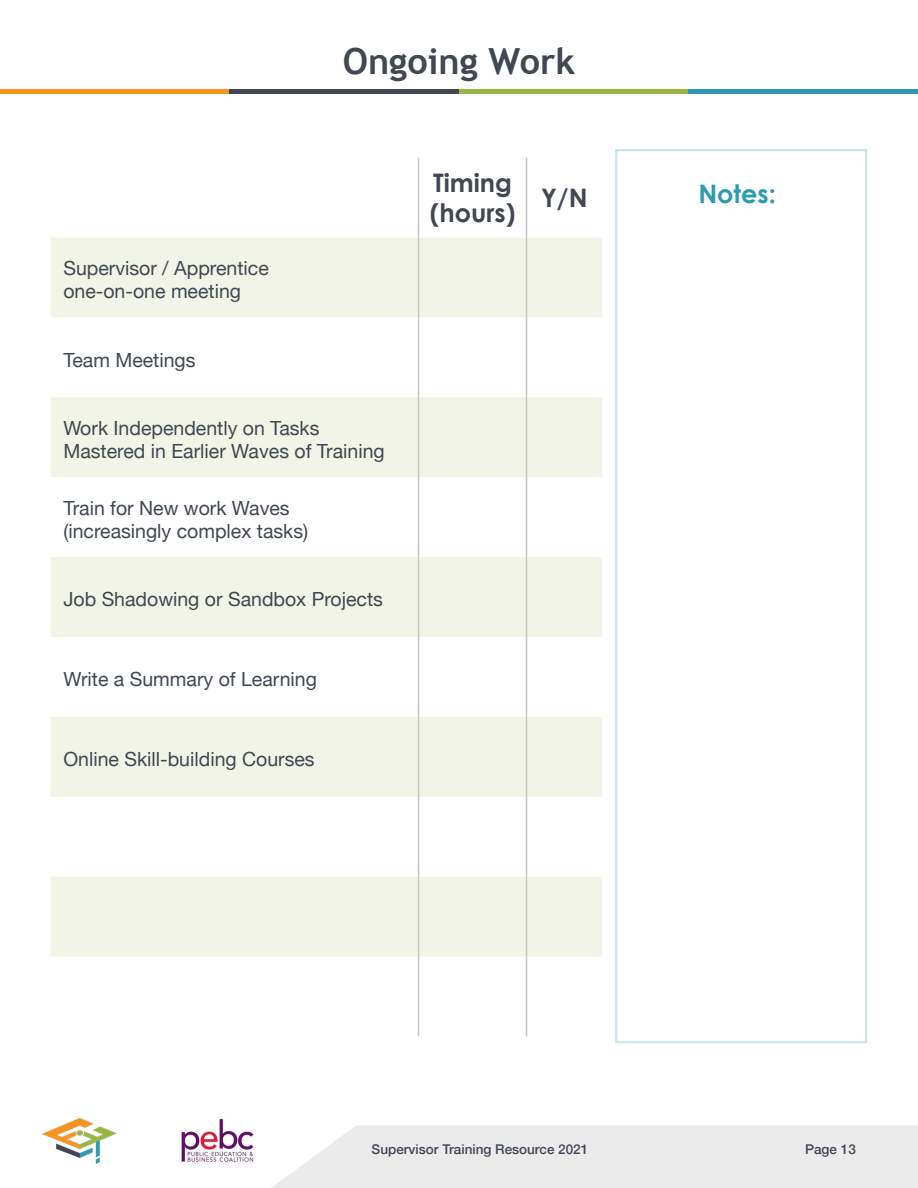
<style>
.page{position:relative;width:918px;height:1188px;background:#fff}
.page>*{position:absolute;margin:0;border:0;box-sizing:border-box;transform-origin:0 0}
.t1{font:700 36px "Trebuchet MS";color:#414753}
.t2{font:700 25.5px/30.6px "Century Gothic";color:#414753}
.t3{font:700 25.5px "Century Gothic";color:#2e9bb1}
.t4{font:19.5px/23.4px "Helvetica Neue";color:#414753}
.t5{font:500 13.5px "Helvetica Neue";color:#414753}
</style>
<div class="page">
<div style="left:272px;top:1125px;width:646px;height:63px;background:#ecebec"></div>
<img style="left:42px;top:1118px;width:75px;height:45px">
<img style="left:181px;top:1118px;width:73px;height:44px">
<div style="left:0;top:89px;width:230px;height:5px;background:#f89521"></div>
<div style="left:230px;top:89px;width:229px;height:5px;background:#414753"></div>
<div style="left:459px;top:89px;width:229px;height:5px;background:#96b93e"></div>
<div style="left:688px;top:89px;width:230px;height:5px;background:#2e9bb1"></div>
<svg style="left:51px;top:238px;width:551px;height:718px;fill:#f1f4e6"></svg>
<hr style="left:418px;top:158px;width:1px;height:80px;background:#c8c6ca">
<hr style="left:526px;top:158px;width:1px;height:80px;background:#c8c6ca">
<hr style="left:418px;top:238px;width:1px;height:79px;background:#c8c6ca">
<hr style="left:526px;top:238px;width:1px;height:79px;background:#c8c6ca">
<hr style="left:418px;top:317px;width:1px;height:80px;background:#c8c6ca">
<hr style="left:526px;top:317px;width:1px;height:80px;background:#c8c6ca">
<hr style="left:418px;top:397px;width:1px;height:80px;background:#c8c6ca">
<hr style="left:526px;top:397px;width:1px;height:80px;background:#c8c6ca">
<hr style="left:418px;top:477px;width:1px;height:80px;background:#c8c6ca">
<hr style="left:526px;top:477px;width:1px;height:80px;background:#c8c6ca">
<hr style="left:418px;top:557px;width:1px;height:80px;background:#c8c6ca">
<hr style="left:526px;top:557px;width:1px;height:80px;background:#c8c6ca">
<hr style="left:418px;top:637px;width:1px;height:80px;background:#c8c6ca">
<hr style="left:526px;top:637px;width:1px;height:80px;background:#c8c6ca">
<hr style="left:418px;top:717px;width:1px;height:80px;background:#c8c6ca">
<hr style="left:526px;top:717px;width:1px;height:80px;background:#c8c6ca">
<hr style="left:418px;top:797px;width:1px;height:80px;background:#c8c6ca">
<hr style="left:526px;top:797px;width:1px;height:80px;background:#c8c6ca">
<hr style="left:418px;top:877px;width:1px;height:79px;background:#c8c6ca">
<hr style="left:526px;top:877px;width:1px;height:79px;background:#c8c6ca">
<hr style="left:418px;top:956px;width:1px;height:80px;background:#c8c6ca">
<hr style="left:526px;top:956px;width:1px;height:80px;background:#c8c6ca">
<h1 class="t1" style="left:343px;top:39px;width:234px">Ongoing Work</h1>
<p class="t4" style="left:63px;top:258px;width:207px">Supervisor / Apprentice one-on-one meeting</p>
<p class="t4" style="left:63px;top:349px;width:134px">Team Meetings</p>
<p class="t4" style="left:63px;top:417px;width:323px">Work Independently on Tasks<br>Mastered in Earlier Waves of Training</p>
<p class="t4" style="left:63px;top:497px;width:246px">Train for New work Waves (increasingly complex tasks)</p>
<p class="t4" style="left:63px;top:589px;width:321px">Job Shadowing or Sandbox Projects</p>
<p class="t4" style="left:63px;top:669px;width:255px">Write a Summary of Learning</p>
<p class="t4" style="left:63px;top:749px;width:253px">Online Skill-building Courses</p>
<h2 class="t2" style="left:430px;top:166px;width:87px">Timing (hours)</h2>
<h2 class="t2" style="left:541px;top:181px;width:48px">Y/N</h2>
<h2 class="t3" style="left:698px;top:174px;width:79px">Notes:</h2>
<p class="t5" style="left:372px;top:1138px;width:218px">Supervisor Training Resource 2021</p>
<p class="t5" style="left:805px;top:1138px;width:52px">Page 13</p>
</div>
